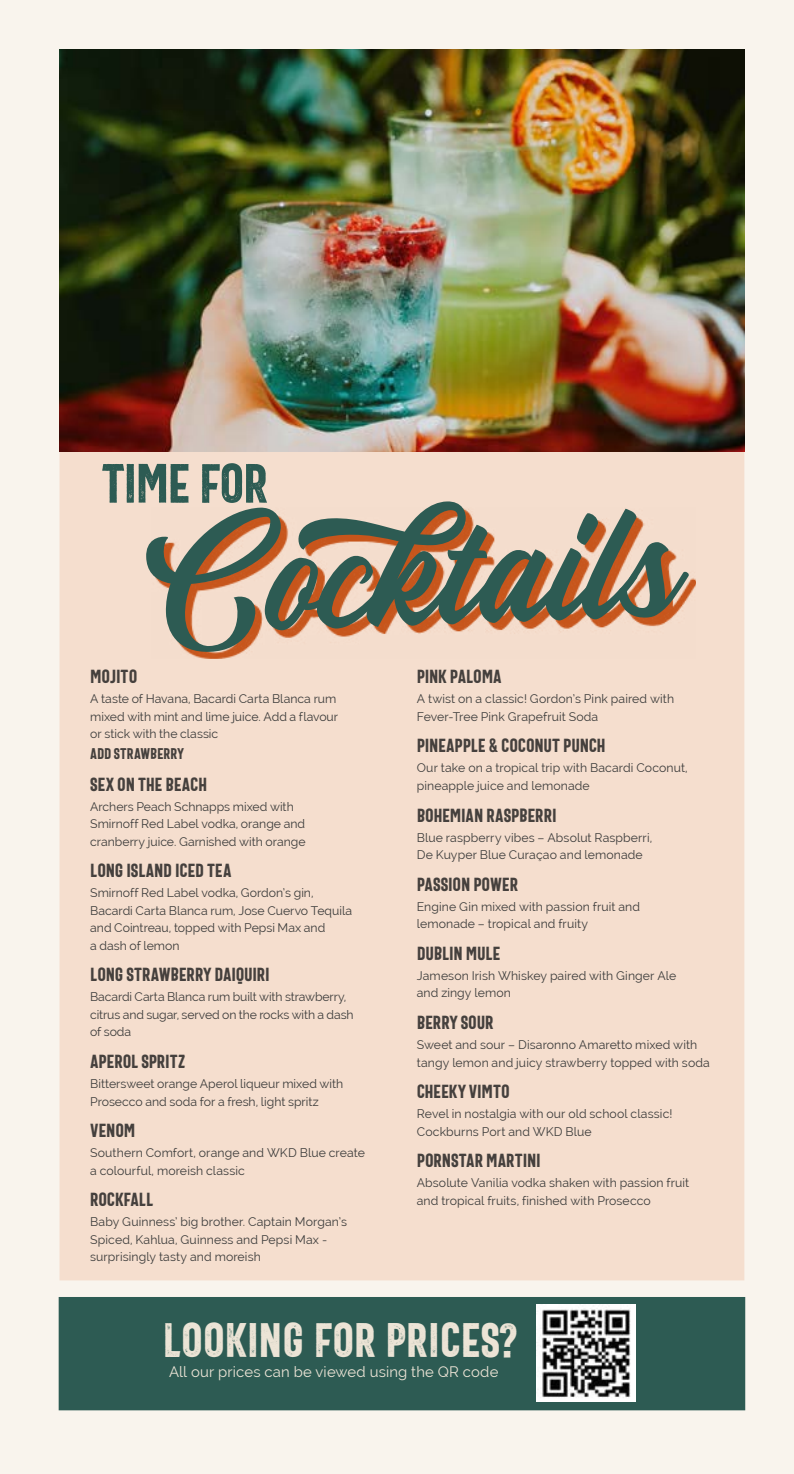
<style>
.page{position:relative;width:794px;height:1474px;background:#fff}
.page>*{position:absolute;margin:0;border:0;box-sizing:border-box;transform-origin:0 0}
.t1{font:166.6px "Heather Oliver";color:#2d5b53}
.t2{font:56px "The Bartender Cond Sans Press";letter-spacing:-.02em;color:#2d5b53}
.t3{font:49px "The Bartender Cond Sans Press";color:#ece4d6}
.t4{font:19.25px "The Bartender Cond Sans";letter-spacing:-.005em;color:#45403d}
.t5{font:15.75px "The Bartender Cond Sans";color:#45403d}
.t6{font:14.88px "Raleway";letter-spacing:.01em;color:#ece4d6}
.t7{font:12.25px/17.5px "Raleway";letter-spacing:.005em;color:#3c3c3b}
</style>
<div class="page">
<div style="left:0;top:0;width:794px;height:1473px;background:#f9f4ed"></div>
<div style="left:60px;top:451px;width:684px;height:829px;background:#f5dece"></div>
<div style="left:58px;top:1297px;width:688px;height:114px;background:#2d5b53"></div>
<img style="left:60px;top:50px;width:684px;height:401px">
<svg style="left:151px;top:507px;width:545px;height:151px;fill:#f4ddcd"></svg>
<img style="left:537px;top:1304px;width:99px;height:97px">
<h2 class="t2" style="left:102px;top:452px;width:168px">TIME FOR</h2>
<h1 class="t1" style="left:143px;top:472px;width:535px;rotate:-2deg">Cocktails</h1>
<h3 class="t4" style="left:417px;top:666px;width:86px">PINK PALOMA</h3>
<p class="t7" style="left:417px;top:690px;width:259px">A twist on a classic! Gordon’s Pink paired with<br>Fever-Tree Pink Grapefruit Soda</p>
<h3 class="t4" style="left:417px;top:735px;width:190px">PINEAPPLE &amp; COCONUT PUNCH</h3>
<p class="t7" style="left:417px;top:759px;width:272px">Our take on a tropical trip with Bacardi Coconut, pineapple juice and lemonade</p>
<h3 class="t4" style="left:417px;top:804px;width:141px">BOHEMIAN RASPBERRI</h3>
<p class="t7" style="left:417px;top:828px;width:237px">Blue raspberry vibes – Absolut Raspberri,<br>De Kuyper Blue Curaçao and lemonade</p>
<h3 class="t4" style="left:417px;top:873px;width:103px">PASSION POWER</h3>
<p class="t7" style="left:417px;top:897px;width:225px">Engine Gin mixed with passion fruit and lemonade – tropical and fruity</p>
<h3 class="t4" style="left:417px;top:942px;width:85px">DUBLIN MULE</h3>
<p class="t7" style="left:417px;top:966px;width:261px">Jameson Irish Whiskey paired with Ginger Ale and zingy lemon</p>
<h3 class="t4" style="left:417px;top:1011px;width:78px">BERRY SOUR</h3>
<p class="t7" style="left:417px;top:1035px;width:294px">Sweet and sour – Disaronno Amaretto mixed with tangy lemon and juicy strawberry topped with soda</p>
<h3 class="t4" style="left:417px;top:1080px;width:95px">CHEEKY VIMTO</h3>
<p class="t7" style="left:417px;top:1105px;width:257px">Revel in nostalgia with our old school classic!<br>Cockburns Port and WKD Blue</p>
<h3 class="t4" style="left:417px;top:1150px;width:125px">PORNSTAR MARTINI</h3>
<p class="t7" style="left:417px;top:1174px;width:274px">Absolute Vanilia vodka shaken with passion fruit and tropical fruits, finished with Prosecco</p>
<h3 class="t4" style="left:90px;top:666px;width:49px">MOJITO</h3>
<p class="t7" style="left:90px;top:690px;width:249px">A taste of Havana, Bacardi Carta Blanca rum mixed with mint and lime juice. Add a flavour or stick with the classic</p>
<p class="t5" style="left:90px;top:745px;width:95px">ADD STRAWBERRY</p>
<h3 class="t4" style="left:90px;top:773px;width:118px">SEX ON THE BEACH</h3>
<p class="t7" style="left:90px;top:797px;width:217px">Archers Peach Schnapps mixed with<br>Smirnoff Red Label vodka, orange and cranberry juice. Garnished with orange</p>
<h3 class="t4" style="left:90px;top:860px;width:143px">LONG ISLAND ICED TEA</h3>
<p class="t7" style="left:90px;top:884px;width:263px">Smirnoff Red Label vodka, Gordon’s gin, Bacardi Carta Blanca rum, Jose Cuervo Tequila and Cointreau, topped with Pepsi Max and<br>a dash of lemon</p>
<h3 class="t4" style="left:90px;top:964px;width:181px">LONG STRAWBERRY DAIQUIRI</h3>
<p class="t7" style="left:90px;top:988px;width:265px">Bacardi Carta Blanca rum built with strawberry, citrus and sugar, served on the rocks with a dash of soda</p>
<h3 class="t4" style="left:90px;top:1050px;width:97px">APEROL SPRITZ</h3>
<p class="t7" style="left:90px;top:1075px;width:254px">Bittersweet orange Aperol liqueur mixed with<br>Prosecco and soda for a fresh, light spritz</p>
<h3 class="t4" style="left:90px;top:1120px;width:47px">VENOM</h3>
<p class="t7" style="left:90px;top:1144px;width:276px">Southern Comfort, orange and WKD Blue create a colourful, moreish classic</p>
<h3 class="t4" style="left:90px;top:1189px;width:64px">ROCKFALL</h3>
<p class="t7" style="left:90px;top:1213px;width:258px">Baby Guinness’ big brother. Captain Morgan’s<br>Spiced, Kahlua, Guinness and Pepsi Max - surprisingly tasty and moreish</p>
<h3 class="t3" style="left:163px;top:1313px;width:356px">LOOKING FOR PRICES?</h3>
<p class="t6" style="left:169px;top:1363px;width:331px">All our prices can be viewed using the QR code</p>
</div>
